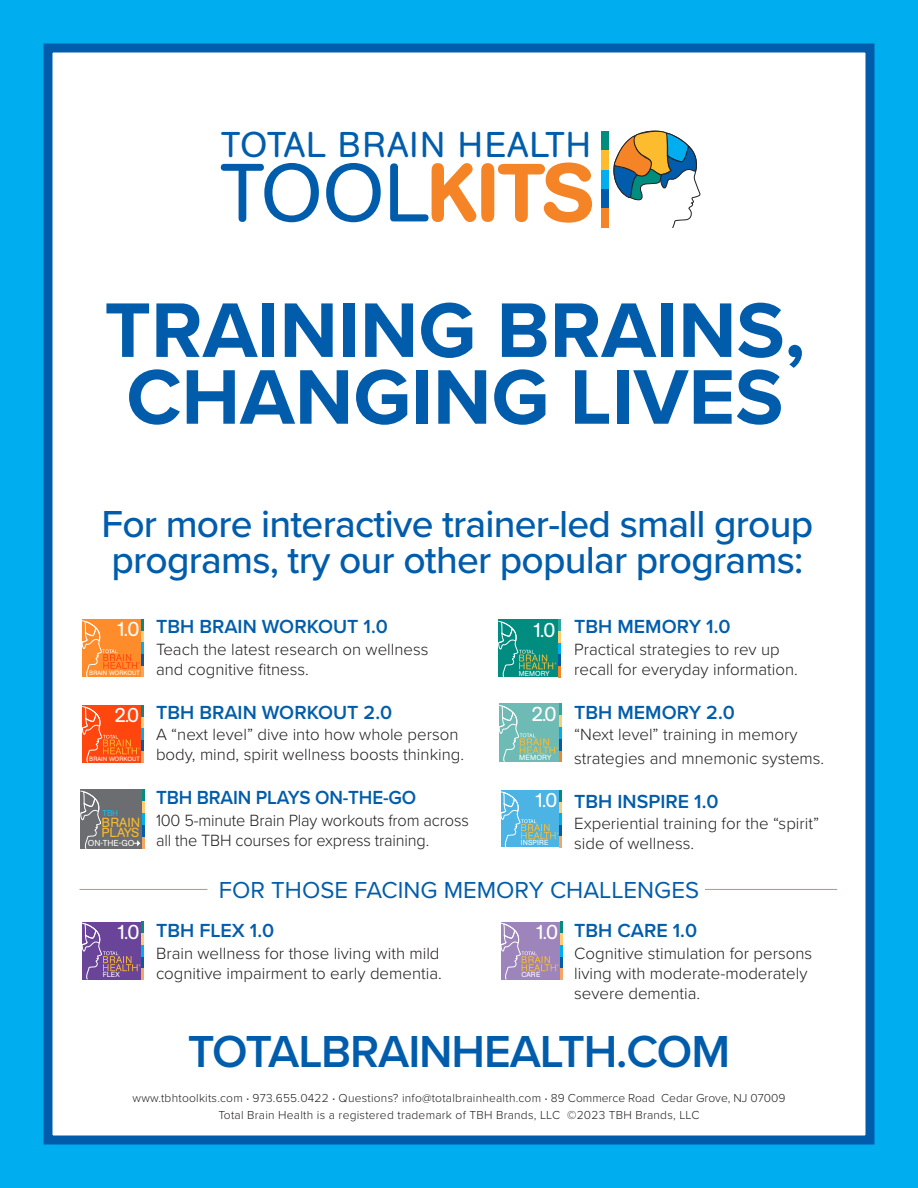
<style>
.page{position:relative;width:918px;height:1188px;background:#fff}
.page>*{position:absolute;margin:0;border:0;box-sizing:border-box;transform-origin:0 0}
.t1{font:81.6px "AG Book Rounded";color:#015dab}
.t2{font:700 80.25px/66.8px "Proxima Nova";color:#015dab}
.t3{font:600 46.5px "Proxima Nova";letter-spacing:-.025em;color:#015dab}
.t4{font:500 39px/36px "Proxima Nova";letter-spacing:-.02em;color:#015dab}
.t5{font:35.55px "AG Book Rounded";letter-spacing:.03em;color:#015dab}
.t6{font:24px "Proxima Nova";color:#015dab}
.t7{font:20.4px "AG Book Rounded";color:#fff}
.t8{font:20.25px "AG Book Rounded";color:#fff}
.t9{font:20.1px "AG Book Rounded";color:#fff}
.t10{font:19.95px "AG Book Rounded";color:#fff}
.t11{font:600 19.65px "Proxima Nova";color:#015dab}
.t12{font:600 19.65px "Proxima Nova";color:#015dab;scale:.96 1}
.t13{font:300 16.8px/20.2px "Proxima Nova";color:#231f20}
.t14{font:13.05px/10.5px "AG Book Rounded";color:#fdbb2e}
.t15{font:300 12px "Proxima Nova";letter-spacing:.02em;color:#231f20}
.t16{font:8.55px "AG Book Rounded";color:#fff}
.t17{font:8.4px "AG Book Rounded";color:#15c0f2}
.t18{font:7.35px "AG Book Rounded";color:#fff}
.t19{font:7.2px "AG Book Rounded";color:#fff}
.t20{font:6.15px "AG Book Rounded";color:#fff}
.s1{font-weight:500;color:#f58427}
.s2{font-size:7.5px}
</style>
<div class="page">
<div style="left:0;top:0;width:918px;height:1188px;background:linear-gradient(to right,#00adee,#00adee)"></div>
<div style="left:44px;top:44px;width:830px;height:1100px;background:#fff;border:9px solid #015dab"></div>
<div style="left:601px;top:131px;width:8px;height:20px;background:#008c7f"></div>
<div style="left:601px;top:151px;width:8px;height:19px;background:#fdbb2e"></div>
<div style="left:601px;top:170px;width:8px;height:19px;background:#00aeef"></div>
<div style="left:601px;top:189px;width:8px;height:19px;background:#015dab"></div>
<div style="left:601px;top:209px;width:8px;height:19px;background:#f58427"></div>
<svg style="left:613px;top:130px;width:88px;height:98px"></svg>
<svg style="left:82px;top:619px;width:62px;height:58px;background:#f78f39"></svg>
<svg style="left:498px;top:620px;width:63px;height:58px;background:#209684"></svg>
<svg style="left:501px;top:790px;width:61px;height:58px;background:#60b7da"></svg>
<svg style="left:82px;top:705px;width:62px;height:58px;background:#f75822"></svg>
<svg style="left:499px;top:704px;width:63px;height:58px;background:#7bbbaf"></svg>
<svg style="left:82px;top:922px;width:61px;height:58px;background:#775598"></svg>
<div style="left:80px;top:790px;width:64px;height:59px;background:#6c6d70"></div>
<svg style="left:134px;top:790px;width:10px;height:59px"></svg>
<svg style="left:80px;top:791px;width:21px;height:58px"></svg>
<svg style="left:501px;top:922px;width:61px;height:58px;background:#a48eb7"></svg>
<hr style="left:80px;top:889px;width:127px;height:1px;background:#f58427">
<hr style="left:705px;top:889px;width:132px;height:1px;background:#f58427">
<p class="t5" style="left:221px;top:124px;width:371px">TOTAL BRAIN HEALTH</p>
<p class="t1" style="left:220px;top:147px;width:375px">TOOL<span class="s1">KITS</span></p>
<p class="t2" style="left:104px;top:295px;width:702px">TRAINING BRAINS,<br>CHANGING LIVES</p>
<p class="t4" style="left:102px;top:505px;width:713px">For more interactive trainer-led small group programs, try our other popular programs:</p>
<p class="t8" style="left:116px;top:618px;width:25px">1.0</p>
<p class="t20" style="left:89px;top:670px;width:52px">BRAIN WORKOUT</p>
<p class="t9" style="left:115px;top:703px;width:26px">2.0</p>
<p class="t20" style="left:89px;top:755px;width:52px">BRAIN WORKOUT</p>
<p class="t17" style="left:103px;top:809px;width:17px">TBH</p>
<p class="t14" style="left:101px;top:817px;width:40px">BRAIN<br>PLAYS</p>
<p class="t16" style="left:88px;top:838px;width:48px">ON-THE-GO</p>
<p class="t11" style="left:156px;top:612px;width:234px">TBH BRAIN WORKOUT 1.0</p>
<p class="t13" style="left:156px;top:638px;width:274px">Teach the latest research on wellness and cognitive fitness.</p>
<p class="t11" style="left:156px;top:697px;width:238px">TBH BRAIN WORKOUT 2.0</p>
<p class="t13" style="left:156px;top:723px;width:310px">A “next level” dive into how whole person body, mind, spirit wellness boosts thinking.</p>
<p class="t12" style="left:156px;top:783px;width:273px">TBH BRAIN PLAYS ON-THE-GO</p>
<p class="t13" style="left:156px;top:809px;width:314px">100 5-minute Brain Play workouts from across all the TBH courses for express training.</p>
<p class="t9" style="left:532px;top:618px;width:25px">1.0</p>
<p class="t19" style="left:519px;top:669px;width:32px">MEMORY</p>
<p class="t7" style="left:532px;top:702px;width:26px">2.0</p>
<p class="t18" style="left:519px;top:753px;width:33px">MEMORY</p>
<p class="t10" style="left:534px;top:789px;width:25px">1.0</p>
<p class="t18" style="left:521px;top:839px;width:29px">INSPIRE</p>
<p class="t11" style="left:574px;top:612px;width:158px">TBH MEMORY 1.0</p>
<p class="t13" style="left:574px;top:638px;width:225px">Practical strategies to rev up recall for everyday information.</p>
<p class="t11" style="left:574px;top:697px;width:162px">TBH MEMORY 2.0</p>
<p class="t13" style="left:574px;top:722px;width:252px;line-height:23.5px">“Next level” training in memory strategies and mnemonic systems.</p>
<p class="t11" style="left:574px;top:786px;width:146px">TBH INSPIRE 1.0</p>
<p class="t13" style="left:574px;top:812px;width:247px">Experiential training for the “spirit” side of wellness.</p>
<p class="t6" style="left:219px;top:872px;width:482px">FOR THOSE FACING MEMORY CHALLENGES</p>
<p class="t8" style="left:116px;top:920px;width:25px">1.0</p>
<p class="t18" style="left:103px;top:971px;width:18px">FLEX</p>
<p class="t11" style="left:156px;top:916px;width:120px">TBH FLEX 1.0</p>
<p class="t13" style="left:156px;top:942px;width:287px">Brain wellness for those living with mild cognitive impairment to early dementia.</p>
<p class="t8" style="left:535px;top:920px;width:25px">1.0</p>
<p class="t18" style="left:521px;top:971px;width:20px">CARE</p>
<p class="t11" style="left:574px;top:916px;width:125px">TBH CARE 1.0</p>
<p class="t13" style="left:574px;top:942px;width:240px">Cognitive stimulation for persons living with moderate-moderately severe dementia.</p>
<p class="t3" style="left:188px;top:1017px;width:544px">TOTALBRAINHEALTH.COM</p>
<p class="t15" style="left:132px;top:1089px;width:655px">www.tbhtoolkits.com <span class="s2">•</span> 973.655.0422 <span class="s2">•</span> Questions? info@totalbrainhealth.com <span class="s2">•</span> 89 Commerce Road Cedar Grove, NJ 07009</p>
<p class="t15" style="left:218px;top:1106px;width:483px">Total Brain Health is a registered trademark of TBH Brands, LLC ©2023 TBH Brands, LLC</p>
</div>
